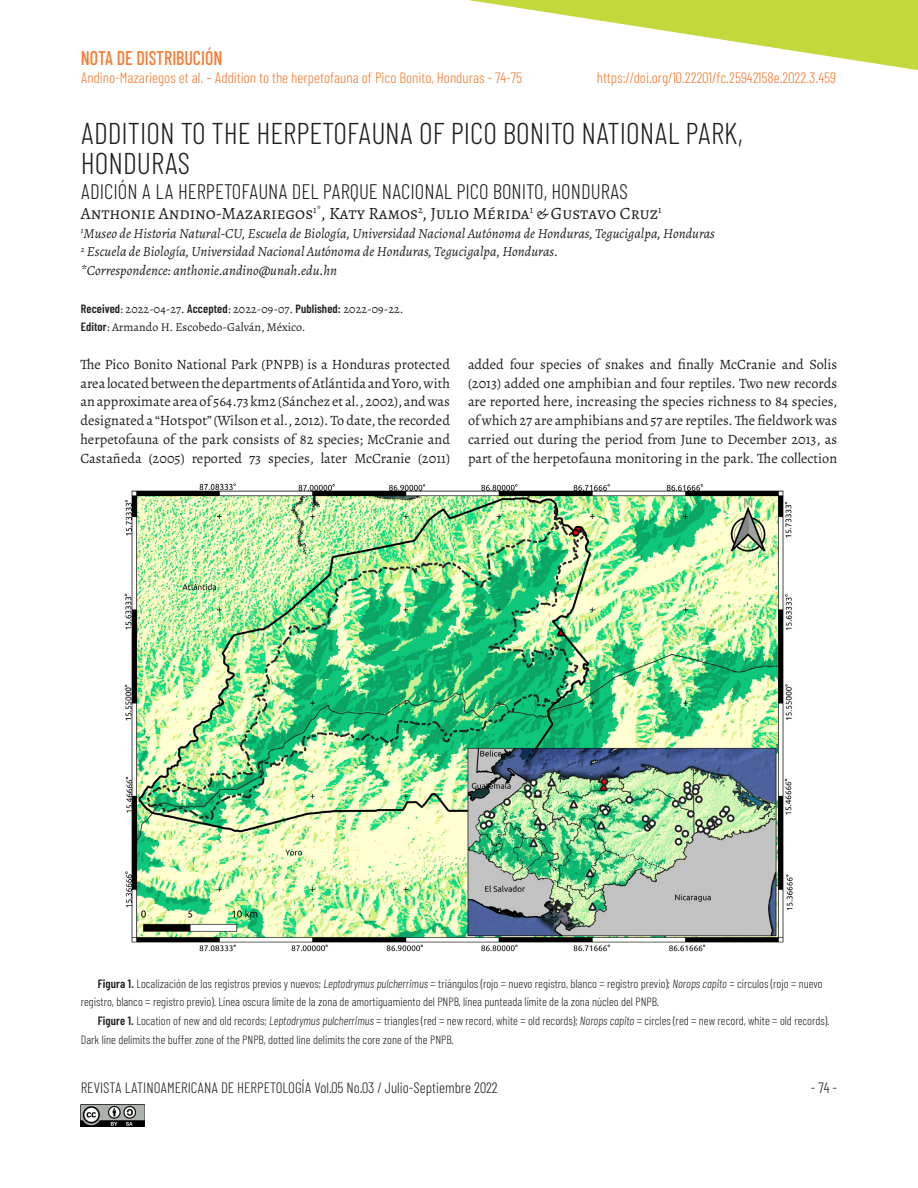
<style>
.page{position:relative;width:918px;height:1188px;background:#fff}
.page>*{position:absolute;margin:0;border:0;box-sizing:border-box;transform-origin:0 0}
._00-NOMBRE_ART{font:300 30px/30px "Barlow Condensed";color:#231f20}
._00-NOMBRE_ART_2ºIdi{font:300 21px "Barlow Condensed";color:#231f20}
._04-HEAD_SECCION{font:500 19.8px "Barlow Condensed";color:#f47b31;scale:.91 1}
._01-autores_articulo{font:17.25px "Alegreya SC";color:#231f20}
._04-HEAD_izquierda{font:300 15px "Barlow Condensed";color:#f47b31}
._04-FOOT_izq{font:300 15px "Barlow Condensed";color:#231f20}
._04-folio{font:300 15px "Barlow Condensed";color:#231f20}
._02-txt_Artículo_2B{font:14.25px/18.8px "Alegreya";color:#231f20;text-align:justify}
._01-autores_notas{font:italic 13.95px "Alegreya";letter-spacing:.005em;color:#231f20}
._02-txt_pie_de_Foto{font:300 12px/18.8px "Barlow Condensed";color:#231f20}
._01-Reception_date{font:12px "Alegreya";letter-spacing:.005em;color:#231f20}
.s1{font-family:"Barlow Condensed";font-weight:600}
.s2{font-weight:600}
.s3{font-style:italic}
</style>
<div class="page">
<img style="left:80px;top:1104px;width:64px;height:23px">
<svg style="left:468px;top:0;width:450px;height:70px"></svg>
<img style="left:124px;top:483px;width:669px;height:469px">
<p class="_04-HEAD_SECCION" style="left:81px;top:43px;width:157px">NOTA DE DISTRIBUCIÓN</p>
<p class="_04-HEAD_izquierda" style="left:81px;top:68px;width:443px">Andino-Mazariegos et al. – Addition to the herpetofauna of Pico Bonito, Honduras - 74-75</p>
<p class="_04-HEAD_izquierda" style="left:597px;top:68px;width:241px">https://doi.org/10.22201/fc.25942158e.2022.3.459</p>
<p class="_00-NOMBRE_ART" style="left:81px;top:117px;width:664px">ADDITION TO THE HERPETOFAUNA OF PICO BONITO NATIONAL PARK,<br>HONDURAS</p>
<p class="_00-NOMBRE_ART_2ºIdi" style="left:81px;top:179px;width:549px">ADICIÓN A LA HERPETOFAUNA DEL PARQUE NACIONAL PICO BONITO, HONDURAS</p>
<p class="_01-autores_articulo" style="left:81px;top:203px;width:582px">Anthonie Andino-Mazariegos<sup>1*</sup>, Katy Ramos<sup>2</sup>, Julio Mérida<sup>1</sup> &amp; Gustavo Cruz<sup>1</sup></p>
<p class="_01-autores_notas" style="left:81px;top:224px;width:636px"><sup>1</sup>Museo de Historia Natural-CU, Escuela de Biología, Universidad Nacional Autónoma de Honduras, Tegucigalpa, Honduras</p>
<p class="_01-autores_notas" style="left:81px;top:242px;width:479px"><sup>2</sup> Escuela de Biología, Universidad Nacional Autónoma de Honduras, Tegucigalpa, Honduras.</p>
<p class="_01-autores_notas" style="left:81px;top:261px;width:258px">*Correspondence: anthonie.andino@unah.edu.hn</p>
<p class="_01-Reception_date" style="left:81px;top:301px;width:324px"><span class="s1">Received</span>: 2022-04-27. <span class="s1">Accepted</span>: 2022-09-07. <span class="s1">Published:</span> 2022-09-22.</p>
<p class="_01-Reception_date" style="left:81px;top:320px;width:226px"><span class="s1">Editor</span>: Armando H. Escobedo-Galván, México.</p>
<p class="_02-txt_Artículo_2B" style="left:80px;top:355px;width:371px">The Pico Bonito National Park (PNPB) is a Honduras protected area located between the departments of Atlántida and Yoro, with an approximate area of 564.73 km2 (Sánchez et al., 2002), and was designated a “Hotspot” (Wilson et al., 2012). To date, the recorded herpetofauna of the park consists of 82 species; McCranie and Castañeda (2005) reported 73 species, later McCranie (2011)</p>
<p class="_02-txt_Artículo_2B" style="left:468px;top:355px;width:371px">added four species of snakes and finally McCranie and Solis (2013) added one amphibian and four reptiles. Two new records are reported here, increasing the species richness to 84 species, of which 27 are amphibians and 57 are reptiles. The fieldwork was carried out during the period from June to December 2013, as part of the herpetofauna monitoring in the park. The collection</p>
<p class="_02-txt_pie_de_Foto" style="left:81px;top:974px;width:743px;text-indent:17px"><span class="s2">Figura 1.</span> Localización de los registros previos y nuevos; <span class="s3">Leptodrymus pulcherrimus</span> = triángulos (rojo = nuevo registro, blanco = registro previo); <span class="s3">Norops capito</span> = círculos (rojo = nuevo registro, blanco = registro previo). Línea oscura límite de la zona de amortiguamiento del PNPB, línea punteada límite de la zona núcleo del PNPB.</p>
<p class="_02-txt_pie_de_Foto" style="left:81px;top:1011px;width:750px;text-indent:17px"><span class="s2">Figure 1.</span> Location of new and old records; <span class="s3">Leptodrymus pulcherrimus</span> = triangles (red = new record, white = old records); <span class="s3">Norops capito</span> = circles (red = new record, white = old records).<br>Dark line delimits the buffer zone of the PNPB, dotted line delimits the core zone of the PNPB.</p>
<p class="_04-FOOT_izq" style="left:81px;top:1079px;width:419px">REVISTA LATINOAMERICANA DE HERPETOLOGÍA Vol.05 No.03 / Julio-Septiembre 2022</p>
<p class="_04-folio" style="left:811px;top:1079px;width:28px">- 74 -</p>
</div>
